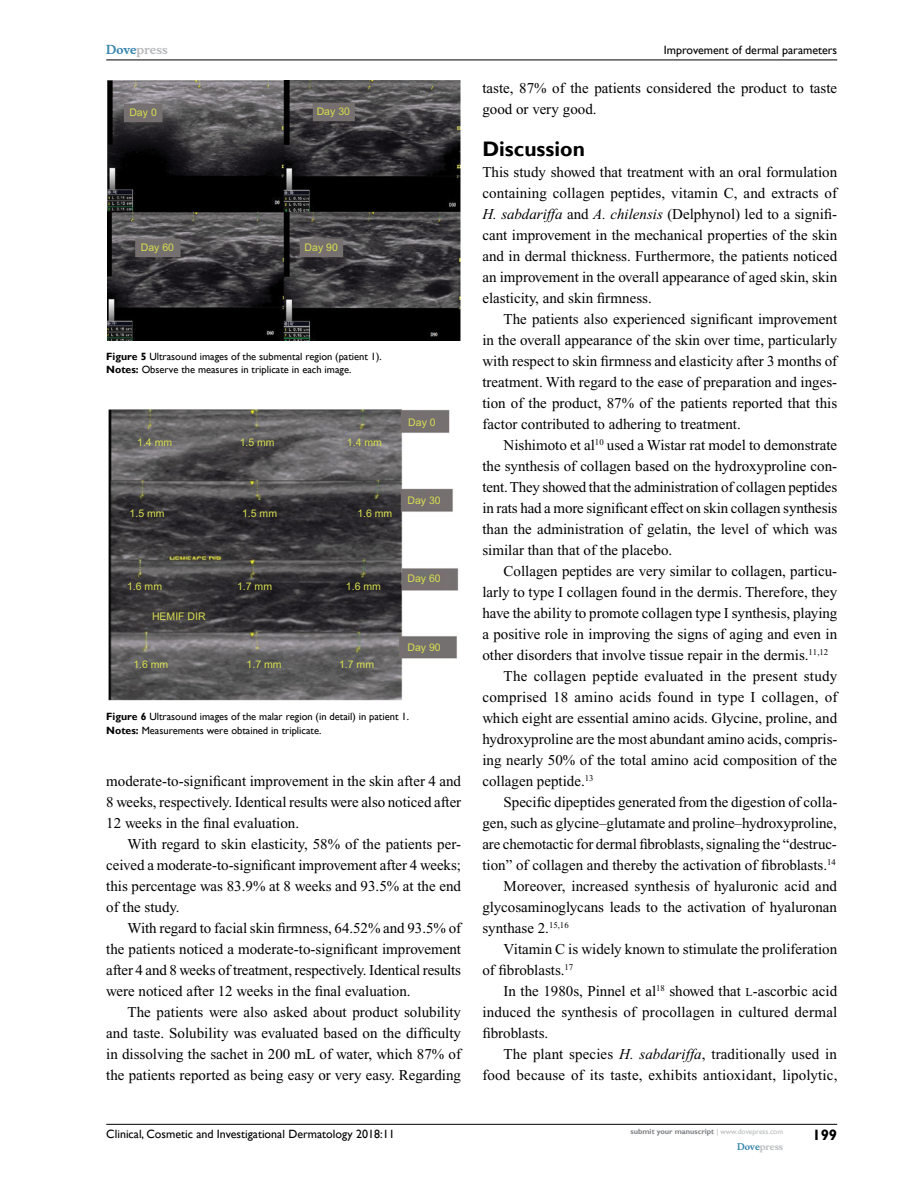
<style>
.page{position:relative;width:918px;height:1188px;background:#fff}
.page>*{position:absolute;margin:0;border:0;box-sizing:border-box;transform-origin:0 0}
.t1{font:700 21px "Gill Sans";color:#000}
.t2{font:15px/21px "Times New Roman";color:#000;text-align:justify}
.t3{font:15px "Times New Roman";letter-spacing:.02em;color:#000}
.t4{font:700 15px "Gill Sans";color:#000}
.t5{font:12px "Gill Sans";color:#000}
.t6{font:700 12px "Musee";color:#b8babc}
.t7{font:10.5px/13.5px "Gill Sans";color:#000}
.t8{font:10.5px "Arial";color:#d7de4f}
.t9{font:10.5px "Arial";color:#d8de4c}
.t10{font:700 9px "Musee";color:#b8babc}
.t11{font:700 7.5px "Gill Sans";color:#808285}
.s1{color:#3785ad}
.s2{font-weight:700}
.s3{font-style:italic}
.s4{font-family:"Times New Roman PS SC800";font-size:12px}
.s5{font-weight:400;color:#b8babc}
</style>
<div class="page">
<hr style="left:106px;top:1124px;width:731px;height:1px;background:#000">
<hr style="left:106px;top:60px;width:731px;height:1px;background:#000">
<img style="left:107px;top:81px;width:353px;height:259px">
<img style="left:108px;top:409px;width:351px;height:292px">
<p class="t6" style="left:106px;top:43px;width:63px"><span class="s1">Dove</span>press</p>
<p class="t9" style="left:129px;top:105px;width:29px">Day 0</p>
<p class="t9" style="left:317px;top:104px;width:35px">Day 30</p>
<p class="t9" style="left:141px;top:240px;width:35px">Day 60</p>
<p class="t9" style="left:305px;top:241px;width:35px">Day 90</p>
<p class="t7" style="left:106px;top:350px;width:277px"><span class="s2">Figure 5</span> Ultrasound images of the submental region (patient 1).<br><span class="s2">Notes:</span> Observe the measures in triplicate in each image.</p>
<p class="t8" style="left:137px;top:435px;width:37px">1.4 mm</p>
<p class="t8" style="left:347px;top:435px;width:37px">1.4 mm</p>
<p class="t8" style="left:240px;top:435px;width:37px">1.5 mm</p>
<p class="t8" style="left:408px;top:415px;width:29px">Day 0</p>
<p class="t8" style="left:130px;top:506px;width:37px">1.5 mm</p>
<p class="t8" style="left:242px;top:506px;width:37px">1.5 mm</p>
<p class="t8" style="left:357px;top:506px;width:37px">1.6 mm</p>
<p class="t8" style="left:407px;top:493px;width:35px">Day 30</p>
<p class="t8" style="left:127px;top:579px;width:37px">1.6 mm</p>
<p class="t8" style="left:152px;top:609px;width:55px">HEMIF DIR</p>
<p class="t8" style="left:237px;top:579px;width:37px">1.7 mm</p>
<p class="t8" style="left:346px;top:579px;width:37px">1.6 mm</p>
<p class="t8" style="left:133px;top:658px;width:37px">1.6 mm</p>
<p class="t8" style="left:247px;top:658px;width:37px">1.7 mm</p>
<p class="t8" style="left:339px;top:658px;width:37px">1.7 mm</p>
<p class="t8" style="left:407px;top:571px;width:35px">Day 60</p>
<p class="t8" style="left:407px;top:640px;width:35px">Day 90</p>
<p class="t7" style="left:106px;top:710px;width:304px"><span class="s2">Figure 6</span> Ultrasound images of the malar region (in detail) in patient 1.<br><span class="s2">Notes:</span> Measurements were obtained in triplicate.</p>
<p class="t2" style="left:106px;top:770px;width:357px">moderate-to-significant improvement in the skin after 4 and 8 weeks, respectively. Identical results were also noticed after 12 weeks in the final evaluation.</p>
<p class="t2" style="left:106px;top:833px;width:356px;text-indent:21px">With regard to skin elasticity, 58% of the patients per&shy;ceived a moderate-to-significant improvement after 4 weeks; this percentage was 83.9% at 8 weeks and 93.5% at the end of the study.</p>
<p class="t2" style="left:106px;top:917px;width:356px;text-indent:21px">With regard to facial skin firmness, 64.52% and 93.5% of the patients noticed a moderate-to-significant improvement after 4 and 8 weeks of treatment, respectively. Identical results were noticed after 12 weeks in the final evaluation.</p>
<p class="t2" style="left:106px;top:1001px;width:356px;text-indent:21px">The patients were also asked about product solubility and taste. Solubility was evaluated based on the difficulty in dissolving the sachet in 200 mL of water, which 87% of the patients reported as being easy or very easy. Regarding</p>
<p class="t5" style="left:664px;top:43px;width:175px">Improvement of dermal parameters</p>
<p class="t2" style="left:482px;top:77px;width:356px">taste, 87% of the patients considered the product to taste good or very good.</p>
<h1 class="t1" style="left:482px;top:136px;width:104px">Discussion</h1>
<p class="t2" style="left:482px;top:161px;width:356px">This study showed that treatment with an oral formulation containing collagen peptides, vitamin C, and extracts of <span class="s3">H. sabdariffa</span> and <span class="s3">A. chilensis</span> (Delphynol) led to a signifi&shy;cant improvement in the mechanical properties of the skin and in dermal thickness. Furthermore, the patients noticed an improvement in the overall appearance of aged skin, skin elasticity, and skin firmness.</p>
<p class="t2" style="left:482px;top:308px;width:356px;text-indent:21px">The patients also experienced significant improvement in the overall appearance of the skin over time, particularly with respect to skin firmness and elasticity after 3 months of treatment. With regard to the ease of preparation and inges&shy;tion of the product, 87% of the patients reported that this factor contributed to adhering to treatment.</p>
<p class="t2" style="left:482px;top:434px;width:356px;text-indent:21px">Nishimoto et al<sup>10</sup> used a Wistar rat model to demonstrate the synthesis of collagen based on the hydroxyproline con&shy;tent. They showed that the administration of collagen peptides in rats had a more significant effect on skin collagen synthesis than the administration of gelatin, the level of which was similar than that of the placebo.</p>
<p class="t2" style="left:504px;top:560px;width:335px">Collagen peptides are very similar to collagen, particu-</p>
<p class="t2" style="left:482px;top:581px;width:356px">larly to type I collagen found in the dermis. Therefore, they</p>
<p class="t2" style="left:482px;top:602px;width:357px">have the ability to promote collagen type I synthesis, playing</p>
<p class="t2" style="left:482px;top:623px;width:356px">a positive role in improving the signs of aging and even in</p>
<p class="t2" style="left:482px;top:644px;width:347px">other disorders that involve tissue repair in the dermis.<sup>11,12</sup></p>
<p class="t3" style="left:504px;top:667px;width:335px">The collagen peptide evaluated in the present study</p>
<p class="t3" style="left:482px;top:688px;width:357px">comprised 18 amino acids found in type I collagen, of</p>
<p class="t2" style="left:482px;top:707px;width:356px">which eight are essential amino acids. Glycine, proline, and</p>
<p class="t2" style="left:482px;top:728px;width:357px">hydroxyproline are the most abundant amino acids, compris-</p>
<p class="t2" style="left:482px;top:749px;width:356px">ing nearly 50% of the total amino acid composition of the</p>
<p class="t2" style="left:482px;top:770px;width:113px">collagen peptide.<sup>13</sup></p>
<p class="t2" style="left:504px;top:791px;width:335px">Specific dipeptides generated from the digestion of colla-</p>
<p class="t2" style="left:482px;top:812px;width:356px">gen, such as glycine–glutamate and proline–hydroxyproline,</p>
<p class="t2" style="left:482px;top:833px;width:356px">are chemotactic for dermal fibroblasts, signaling the “destruc-</p>
<p class="t2" style="left:482px;top:854px;width:355px">tion” of collagen and thereby the activation of fibroblasts.<sup>14</sup></p>
<p class="t2" style="left:504px;top:875px;width:335px">Moreover, increased synthesis of hyaluronic acid and</p>
<p class="t2" style="left:482px;top:896px;width:356px">glycosaminoglycans leads to the activation of hyaluronan</p>
<p class="t2" style="left:482px;top:917px;width:88px">synthase 2.<sup>15,16</sup></p>
<p class="t2" style="left:504px;top:938px;width:335px">Vitamin C is widely known to stimulate the proliferation</p>
<p class="t2" style="left:482px;top:959px;width:92px">of fibroblasts.<sup>17</sup></p>
<p class="t2" style="left:504px;top:980px;width:335px">In the 1980s, Pinnel et al<sup>18</sup> showed that <span class="s4">l</span>-ascorbic acid</p>
<p class="t2" style="left:482px;top:1001px;width:356px">induced the synthesis of procollagen in cultured dermal</p>
<p class="t2" style="left:482px;top:1022px;width:67px">fibroblasts.</p>
<p class="t2" style="left:504px;top:1043px;width:335px">The plant species <span class="s3">H. sabdariffa</span>, traditionally used in</p>
<p class="t2" style="left:482px;top:1064px;width:357px">food because of its taste, exhibits antioxidant, lipolytic,</p>
<p class="t5" style="left:106px;top:1127px;width:290px">Clinical, Cosmetic and Investigational Dermatology 2018:11</p>
<p class="t11" style="left:631px;top:1127px;width:154px">submit your manuscript <span class="s5">| www.dovepress.com</span></p>
<p class="t10" style="left:737px;top:1141px;width:48px"><span class="s1">Dove</span>press</p>
<p class="t4" style="left:812px;top:1126px;width:26px">199</p>
</div>
